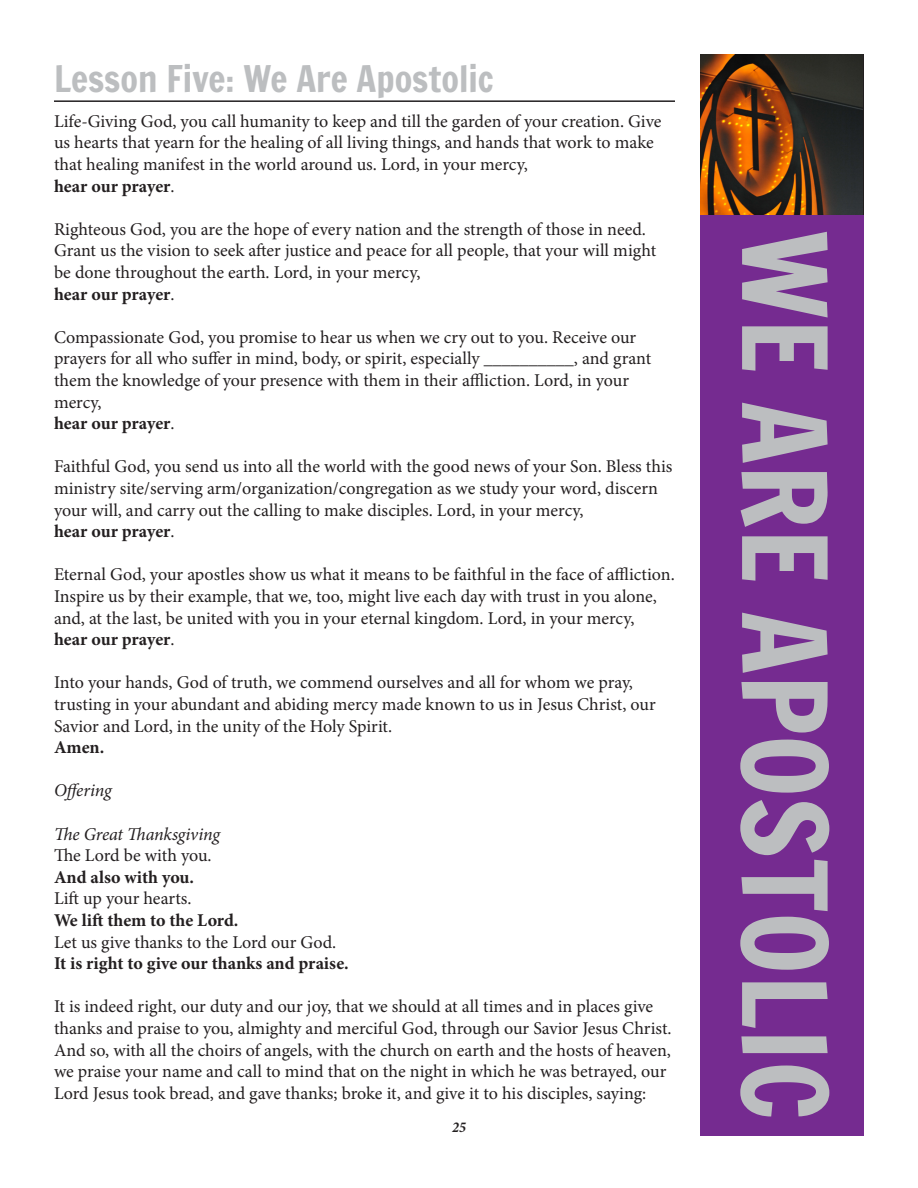
<style>
.page{position:relative;width:918px;height:1188px;background:#fff}
.page>*{position:absolute;margin:0;border:0;box-sizing:border-box;transform-origin:0 0}
.Left_Subhead{font:114px "Francois One";color:#bcbec0}
.Left_Subhead_-_Gray{font:36px "Francois One";color:#bcbec0}
.Left_Subhead-2{font:18px/21.6px "Minion Pro";letter-spacing:-.005em;color:#231f20}
.Left_Subhead-3{font:700 18px "Minion Pro";letter-spacing:-.005em;color:#231f20}
.Left_Subhead-4{font:italic 18px "Minion Pro";letter-spacing:-.01em;color:#231f20}
.t1{font:italic 700 condensed 15px "Minion Pro";color:#231f20}
.s1{font-weight:400}
</style>
<div class="page">
<hr style="left:54px;top:100px;width:621px;height:2px;background:#231f20">
<img style="left:700px;top:54px;width:162px;height:161px">
<div style="left:700px;top:215px;width:164px;height:921px;background:#752b90"></div>
<p class="Left_Subhead_-_Gray" style="left:54px;top:53px;width:442px">Lesson Five: We Are Apostolic</p>
<p class="Left_Subhead-2" style="left:54px;top:110px;width:609px">Life-Giving God, you call humanity to keep and till the garden of your creation. Give us hearts that yearn for the healing of all living things, and hands that work to make that healing manifest in the world around us. Lord, in your mercy,</p>
<p class="Left_Subhead-3" style="left:54px;top:173px;width:122px">hear our prayer<span class="s1">.</span></p>
<p class="Left_Subhead-2" style="left:54px;top:218px;width:604px">Righteous God, you are the hope of every nation and the strength of those in need.<br>Grant us the vision to seek after justice and peace for all people, that your will might be done throughout the earth. Lord, in your mercy,</p>
<p class="Left_Subhead-3" style="left:54px;top:281px;width:122px">hear our prayer<span class="s1">.</span></p>
<p class="Left_Subhead-2" style="left:54px;top:326px;width:599px">Compassionate God, you promise to hear us when we cry out to you. Receive our prayers for all who suffer in mind, body, or spirit, especially __________, and grant them the knowledge of your presence with them in their affliction. Lord, in your mercy,</p>
<p class="Left_Subhead-3" style="left:54px;top:411px;width:122px">hear our prayer<span class="s1">.</span></p>
<p class="Left_Subhead-2" style="left:54px;top:456px;width:620px">Faithful God, you send us into all the world with the good news of your Son. Bless this ministry site/serving arm/organization/congregation as we study your word, discern your will, and carry out the calling to make disciples. Lord, in your mercy,</p>
<p class="Left_Subhead-3" style="left:54px;top:519px;width:122px">hear our prayer<span class="s1">.</span></p>
<p class="Left_Subhead-2" style="left:54px;top:564px;width:622px">Eternal God, your apostles show us what it means to be faithful in the face of affliction.<br>Inspire us by their example, that we, too, might live each day with trust in you alone, and, at the last, be united with you in your eternal kingdom. Lord, in your mercy,</p>
<p class="Left_Subhead-3" style="left:54px;top:627px;width:122px">hear our prayer<span class="s1">.</span></p>
<p class="Left_Subhead-2" style="left:54px;top:672px;width:603px">Into your hands, God of truth, we commend ourselves and all for whom we pray, trusting in your abundant and abiding mercy made known to us in Jesus Christ, our<br>Savior and Lord, in the unity of the Holy Spirit.</p>
<p class="Left_Subhead-3" style="left:54px;top:735px;width:52px">Amen.</p>
<p class="Left_Subhead-4" style="left:54px;top:778px;width:59px">Offering</p>
<p class="Left_Subhead-4" style="left:54px;top:822px;width:168px">The Great Thanksgiving</p>
<p class="Left_Subhead-2" style="left:54px;top:845px;width:159px">The Lord be with you.</p>
<p class="Left_Subhead-3" style="left:54px;top:864px;width:142px">And also with you.</p>
<p class="Left_Subhead-2" style="left:54px;top:888px;width:139px">Lift up your hearts.</p>
<p class="Left_Subhead-3" style="left:54px;top:908px;width:186px">We lift them to the Lord.</p>
<p class="Left_Subhead-2" style="left:54px;top:931px;width:284px">Let us give thanks to the Lord our God.</p>
<p class="Left_Subhead-3" style="left:54px;top:951px;width:296px">It is right to give our thanks and praise.</p>
<p class="Left_Subhead-2" style="left:54px;top:996px;width:619px">It is indeed right, our duty and our joy, that we should at all times and in places give thanks and praise to you, almighty and merciful God, through our Savior Jesus Christ.<br>And so, with all the choirs of angels, with the church on earth and the hosts of heaven, we praise your name and call to mind that on the night in which he was betrayed, our Lord Jesus took bread, and gave thanks; broke it, and give it to his disciples, saying:</p>
<p class="t1" style="left:452px;top:1117px;width:15px">25</p>
<p class="Left_Subhead" style="left:866px;top:230px;width:892px;rotate:90deg">WE ARE APOSTOLIC</p>
</div>
